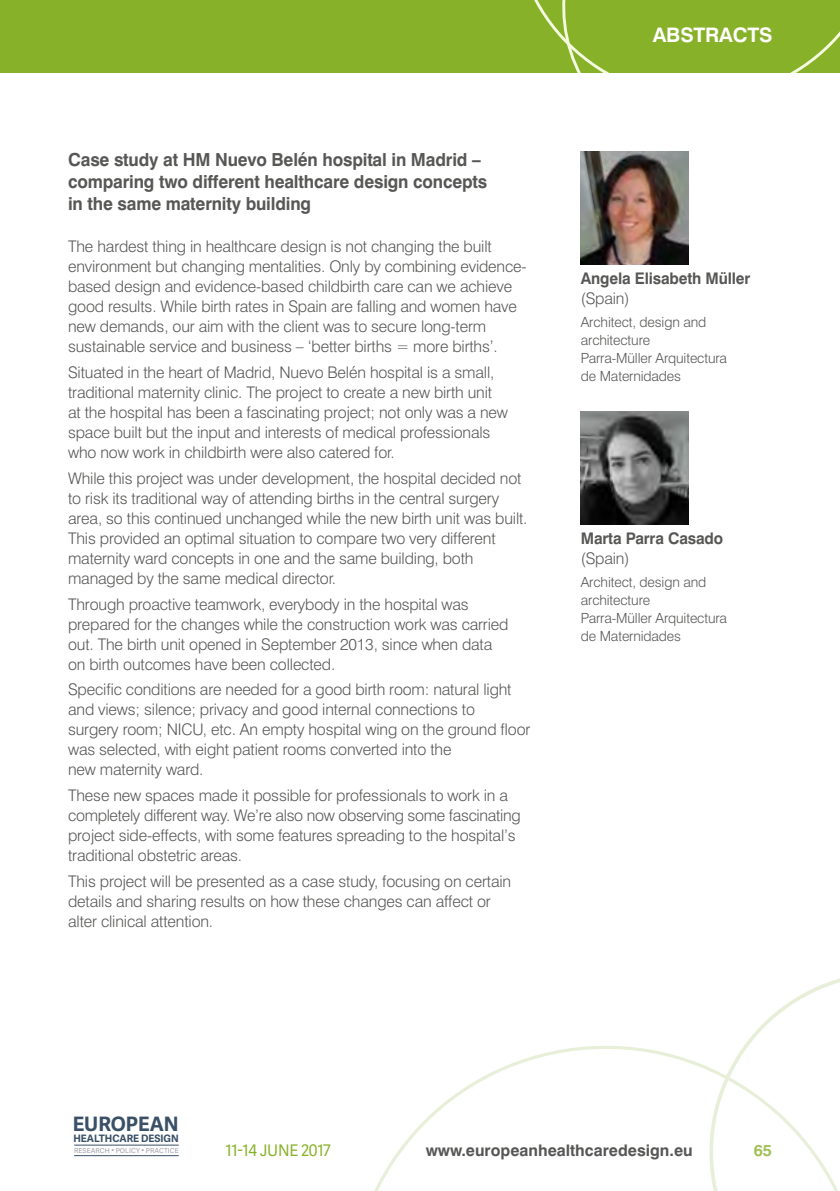
<style>
.page{position:relative;width:840px;height:1191px;background:#fff}
.page>*{position:absolute;margin:0;border:0;box-sizing:border-box;transform-origin:0 0}
.t1{font:700 20px "Swiss 721 BT";letter-spacing:-.01em;color:#fff}
.t2{font:700 19.8px "Adelle Sans";color:#395066}
.t3{font:700 18px/22px "Swiss 721 BT";letter-spacing:-.01em;color:#575756;scale:.96 1}
.t4{font:300 16px/20px "Swiss 721 BT";letter-spacing:-.01em;color:#575756}
.t5{font:700 16px "Swiss 721 BT";letter-spacing:-.01em;color:#575756;scale:.96 1}
.t6{font:700 16px "Swiss 721 BT";letter-spacing:-.01em;color:#575756}
.t7{font:16px "Adelle Sans";letter-spacing:-.02em;color:#88b12a}
.t8{font:700 16px "Swiss 721 BT";color:#a2bf55}
.t9{font:300 14px/18px "Swiss 721 BT";letter-spacing:-.01em;color:#575756}
.t10{font:700 10.2px "Adelle Sans";color:#395066}
.t11{font:7px "Adelle Sans";letter-spacing:.01em;color:#9d9daa}
</style>
<div class="page">
<div style="left:0;top:0;width:839px;height:73px;background:#88b12a"></div>
<svg style="left:534px;top:0;width:305px;height:73px"></svg>
<svg style="left:783px;top:979px;width:56px;height:28px"></svg>
<svg style="left:374px;top:1007px;width:464px;height:184px"></svg>
<hr style="left:74px;top:1144px;width:105px;height:1px;background:#395066">
<hr style="left:74px;top:1155px;width:105px;height:1px;background:#395066">
<img style="left:580px;top:151px;width:108px;height:114px">
<img style="left:580px;top:411px;width:108px;height:113px">
<p class="t3" style="left:68px;top:148px;width:438px">Case study at HM Nuevo Belén hospital in Madrid – comparing two different healthcare design concepts in the same maternity building</p>
<p class="t4" style="left:68px;top:236px;width:460px">The hardest thing in healthcare design is not changing the built environment but changing mentalities. Only by combining evidence&shy;based design and evidence-based childbirth care can we achieve good results. While birth rates in Spain are falling and women have new demands, our aim with the client was to secure long-term sustainable service and business – ‘better births = more births’.</p>
<p class="t4" style="left:68px;top:362px;width:441px">Situated in the heart of Madrid, Nuevo Belén hospital is a small, traditional maternity clinic. The project to create a new birth unit at the hospital has been a fascinating project; not only was a new space built but the input and interests of medical professionals who now work in childbirth were also catered for.</p>
<p class="t4" style="left:68px;top:468px;width:460px">While this project was under development, the hospital decided not to risk its traditional way of attending births in the central surgery area, so this continued unchanged while the new birth unit was built.<br>This provided an optimal situation to compare two very different maternity ward concepts in one and the same building, both managed by the same medical director.</p>
<p class="t4" style="left:68px;top:593px;width:441px">Through proactive teamwork, everybody in the hospital was prepared for the changes while the construction work was carried out. The birth unit opened in September 2013, since when data on birth outcomes have been collected.</p>
<p class="t4" style="left:68px;top:679px;width:463px">Specific conditions are needed for a good birth room: natural light and views; silence; privacy and good internal connections to<br>surgery room; NICU, etc. An empty hospital wing on the ground floor was selected, with eight patient rooms converted into the<br>new maternity ward.</p>
<p class="t4" style="left:68px;top:785px;width:454px">These new spaces made it possible for professionals to work in a completely different way. We’re also now observing some fascinating project side-effects, with some features spreading to the hospital’s traditional obstetric areas.</p>
<p class="t4" style="left:68px;top:870px;width:444px">This project will be presented as a case study, focusing on certain details and sharing results on how these changes can affect or alter clinical attention.</p>
<p class="t1" style="left:652px;top:22px;width:121px">ABSTRACTS</p>
<p class="t5" style="left:580px;top:268px;width:178px">Angela Elisabeth Müller</p>
<p class="t4" style="left:580px;top:288px;width:50px">(Spain)</p>
<p class="t9" style="left:580px;top:313px;width:148px">Architect, design and architecture<br>Parra-Müller Arquitectura de Maternidades</p>
<p class="t5" style="left:580px;top:528px;width:150px">Marta Parra Casado</p>
<p class="t4" style="left:580px;top:548px;width:50px">(Spain)</p>
<p class="t9" style="left:580px;top:573px;width:148px">Architect, design and architecture<br>Parra-Müller Arquitectura de Maternidades</p>
<p class="t2" style="left:73px;top:1109px;width:107px">EUROPEAN</p>
<p class="t10" style="left:73px;top:1131px;width:107px">HEALTHCARE DESIGN</p>
<p class="t11" style="left:74px;top:1145px;width:106px">RESEARCH • POLICY • PRACTICE</p>
<p class="t7" style="left:225px;top:1138px;width:107px">11-14 JUNE 2017</p>
<p class="t6" style="left:425px;top:1140px;width:268px">www.europeanhealthcaredesign.eu</p>
<p class="t8" style="left:753px;top:1140px;width:19px">65</p>
</div>
